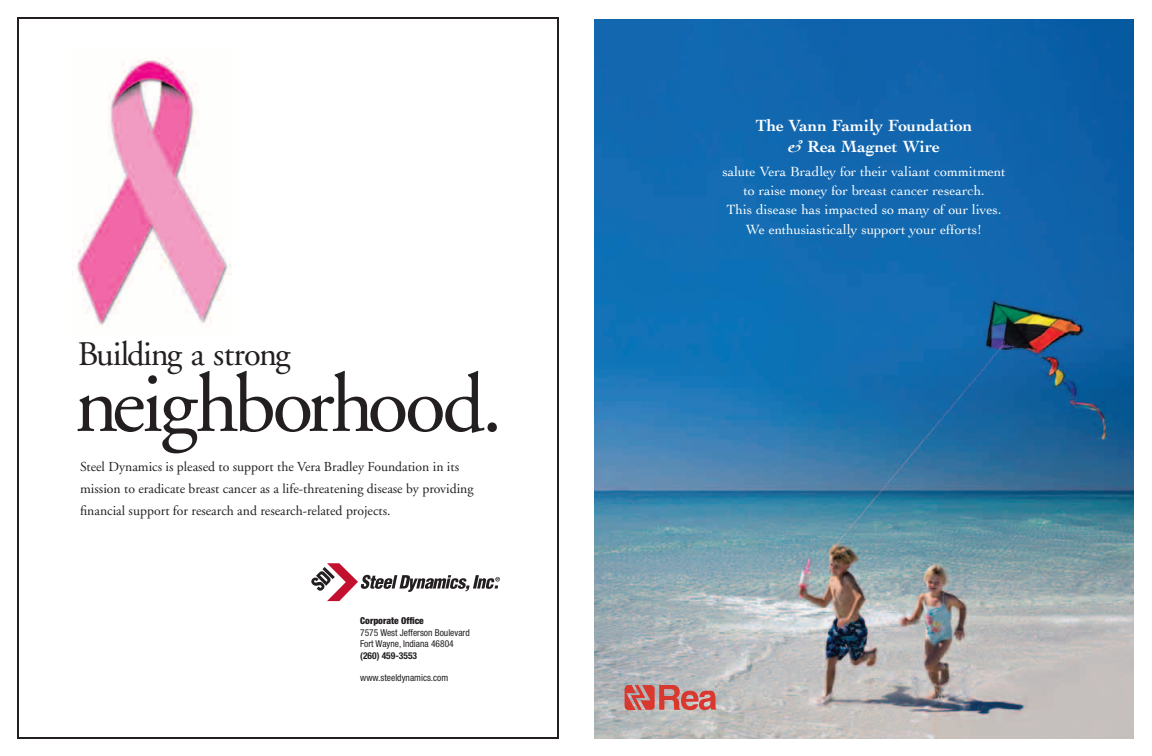
<style>
.page{position:relative;width:1152px;height:756px;background:#fff}
.page>*{position:absolute;margin:0;border:0;box-sizing:border-box;transform-origin:0 0}
.t1{font:83.9px "Adobe Garamond";letter-spacing:-.04em;color:#231f20}
.t2{font:34.4px "Adobe Garamond";letter-spacing:-.04em;color:#231f20}
.t3{font:700 17px/21px "Cochin";color:#fff;text-align:center}
.t4{font:14px/19.2px "Cochin";letter-spacing:-.005em;color:#fff;text-align:center}
.t5{font:13.7px/22.2px "Adobe Garamond";color:#231f20}
.t6{font:condensed 9.5px/11.4px "Helvetica Neue";color:#231f20}
.t7{font:900 condensed 9.5px "Helvetica Neue";color:#231f20}
.t8{font:700 condensed 9.5px "Helvetica Neue";color:#231f20}
.s1{font-style:italic}
</style>
<div class="page">
<svg style="left:17px;top:17px;width:542px;height:722px"></svg>
<svg style="left:29px;top:23px;width:520px;height:709px"></svg>
<img style="left:73px;top:48px;width:158px;height:288px">
<svg style="left:311px;top:563px;width:189px;height:38px"></svg>
<img style="left:594px;top:19px;width:540px;height:720px">
<svg style="left:625px;top:685px;width:92px;height:25px;background:#ca726d"></svg>
<h2 class="t2" style="left:78px;top:340px;width:214px">Building a strong</h2>
<h1 class="t1" style="left:75px;top:370px;width:430px">neighborhood.</h1>
<p class="t5" style="left:80px;top:457px;width:395px">Steel Dynamics is pleased to support the Vera Bradley Foundation in its mission to eradicate breast cancer as a life-threatening disease by providing financial support for research and research-related projects.</p>
<p class="t7" style="left:360px;top:615px;width:65px">Corporate Office</p>
<p class="t6" style="left:360px;top:627px;width:111px">7575 West Jefferson Boulevard<br>Fort Wayne, Indiana 46804</p>
<p class="t8" style="left:360px;top:649px;width:58px">(260) 459-3553</p>
<p class="t6" style="left:360px;top:672px;width:90px">www.steeldynamics.com</p>
<p class="t3" style="left:756px;top:115px;width:218px">The Vann Family Foundation <span class="s1">&amp;</span> Rea Magnet Wire</p>
<p class="t4" style="left:723px;top:162px;width:284px">salute Vera Bradley for their valiant commitment to raise money for breast cancer research.<br>This disease has impacted so many of our lives.<br>We enthusiastically support your efforts!</p>
</div>
